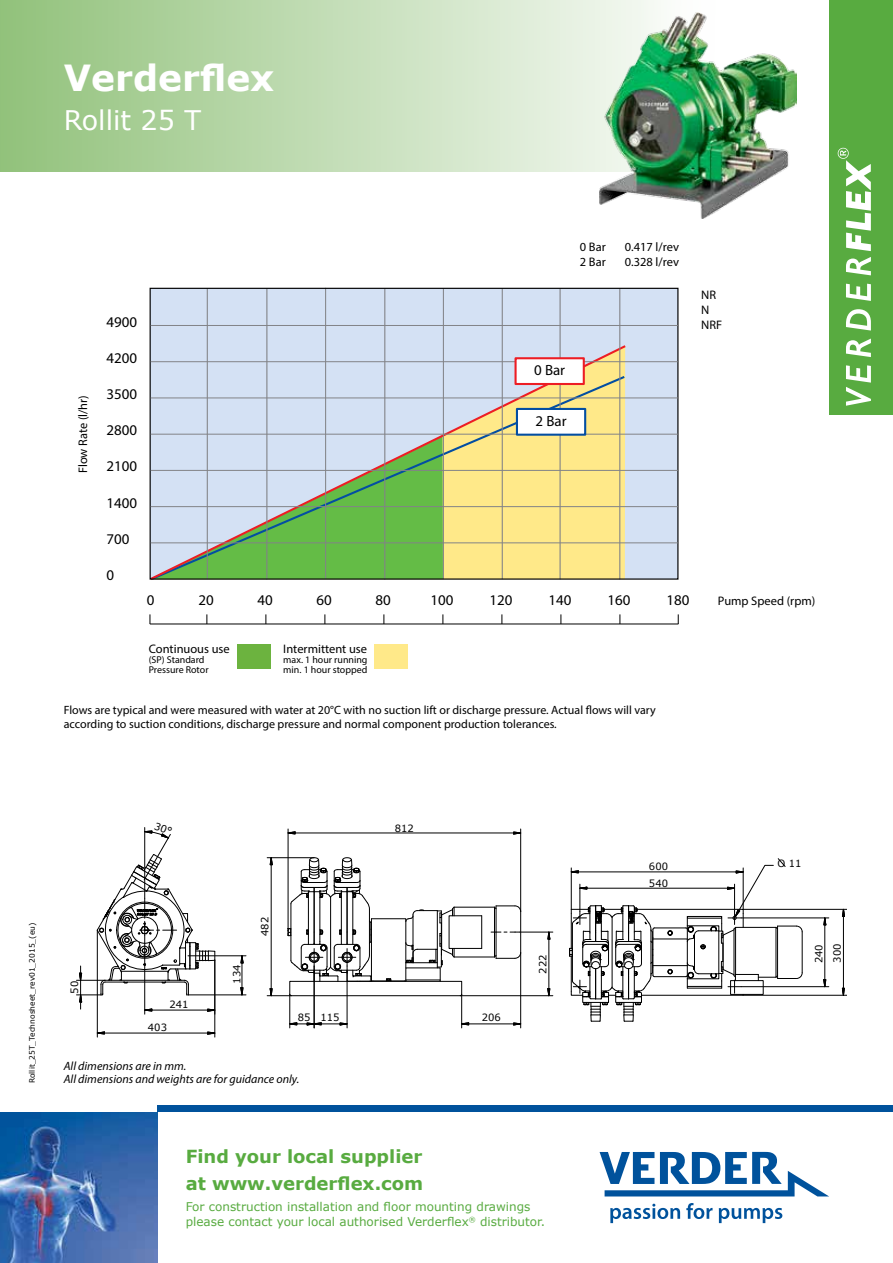
<style>
.page{position:relative;width:893px;height:1263px;background:#fff}
.page>*{position:absolute;margin:0;border:0;box-sizing:border-box;transform-origin:0 0}
.t1{font:700 36px "Verdana";color:#fff}
.t2{font:27px "Verdana";color:#fff}
.t3{font:700 18px/27px "Verdana";color:#58ab40}
.t4{font:14.85px "Myriad Pro";color:#000}
.t5{font:12.45px/14.9px "Myriad Pro";color:#000}
.t6{font:12px/13.5px "Myriad Pro";color:#000}
.t7{font:12px/15px "Verdana";color:#58ab40}
.t8{font:italic 12px/13.5px "Myriad Pro";color:#000}
.t9{font:10.05px "Verdana";color:#000}
.t10{font:9.9px/10.1px "Myriad Pro";color:#000}
.t11{font:7.5px "Verdana";color:#000}
</style>
<div class="page">
<div style="left:0;top:0;width:723px;height:171px;background:linear-gradient(to right,#91c17a,#fff)"></div>
<div style="left:157px;top:1106px;width:736px;height:6px;background:#00529c"></div>
<svg style="left:610px;top:1204px;width:70px;height:19px"></svg>
<svg style="left:686px;top:1203px;width:26px;height:16px"></svg>
<svg style="left:719px;top:1208px;width:63px;height:15px"></svg>
<svg style="left:600px;top:1152px;width:229px;height:44px"></svg>
<div style="left:829px;top:0;width:64px;height:415px;background:#58ab40"></div>
<svg style="left:846px;top:365px;width:25px;height:41px"></svg>
<svg style="left:846px;top:339px;width:25px;height:18px"></svg>
<svg style="left:846px;top:309px;width:25px;height:22px"></svg>
<svg style="left:846px;top:284px;width:25px;height:17px"></svg>
<svg style="left:846px;top:257px;width:25px;height:18px"></svg>
<svg style="left:838px;top:148px;width:33px;height:103px"></svg>
<img style="left:0;top:1112px;width:157px;height:151px">
<img style="left:600px;top:12px;width:196px;height:206px">
<hr style="left:150px;top:624px;width:528px;height:1px;background:#000">
<div style="left:150px;top:288px;width:528px;height:291px;background:#d4e1f4"></div>
<svg style="left:149px;top:343px;width:479px;height:237px"></svg>
<hr style="left:267px;top:289px;width:1px;height:290px;background:#828387">
<hr style="left:619px;top:289px;width:1px;height:290px;background:#828387">
<hr style="left:560px;top:289px;width:1px;height:290px;background:#828387">
<hr style="left:502px;top:288px;width:1px;height:291px;background:#828387">
<hr style="left:443px;top:288px;width:1px;height:291px;background:#828387">
<hr style="left:384px;top:289px;width:1px;height:290px;background:#828387">
<hr style="left:325px;top:288px;width:1px;height:291px;background:#828387">
<hr style="left:207px;top:288px;width:1px;height:291px;background:#828387">
<div style="left:150px;top:288px;width:528px;height:292px;border:1px solid #000"></div>
<hr style="left:151px;top:325px;width:527px;height:1px;background:#828387">
<hr style="left:151px;top:361px;width:527px;height:1px;background:#828387">
<hr style="left:151px;top:398px;width:527px;height:1px;background:#828387">
<hr style="left:151px;top:434px;width:527px;height:1px;background:#828387">
<hr style="left:151px;top:470px;width:527px;height:1px;background:#828387">
<hr style="left:151px;top:506px;width:527px;height:1px;background:#828387">
<hr style="left:151px;top:542px;width:527px;height:1px;background:#828387">
<div style="left:517px;top:409px;width:68px;height:26px;background:#fff"></div>
<div style="left:516px;top:408px;width:70px;height:28px;border:2px solid #034ea2"></div>
<div style="left:516px;top:358px;width:68px;height:26px;background:#fff"></div>
<div style="left:514px;top:357px;width:71px;height:28px;border:2px solid #ed1d24"></div>
<div style="left:375px;top:644px;width:33px;height:25px;background:#ffe989"></div>
<div style="left:237px;top:644px;width:34px;height:25px;background:#6cb33f"></div>
<div style="left:449px;top:915px;width:33px;height:34px;border:1px solid #000"></div>
<hr style="left:496px;top:906px;width:1px;height:52px;background:#000">
<hr style="left:520px;top:912px;width:1px;height:40px;background:#000">
<hr style="left:494px;top:907px;width:1px;height:50px;background:#000">
<svg style="left:493px;top:952px;width:27px;height:7px"></svg>
<svg style="left:493px;top:905px;width:27px;height:7px"></svg>
<hr style="left:454px;top:907px;width:40px;height:1px;background:#000">
<hr style="left:454px;top:957px;width:40px;height:1px;background:#000">
<hr style="left:289px;top:994px;width:1px;height:34px;background:#000">
<svg style="left:289px;top:1022px;width:58px;height:4px"></svg>
<hr style="left:314px;top:966px;width:1px;height:62px;background:#000">
<hr style="left:347px;top:966px;width:1px;height:62px;background:#000">
<svg style="left:462px;top:1022px;width:7px;height:4px"></svg>
<svg style="left:513px;top:1022px;width:9px;height:4px"></svg>
<hr style="left:469px;top:1023px;width:45px;height:1px;background:#000">
<hr style="left:461px;top:994px;width:1px;height:34px;background:#000">
<hr style="left:520px;top:952px;width:1px;height:76px;background:#000">
<svg style="left:491px;top:932px;width:29px;height:1px"></svg>
<svg style="left:547px;top:988px;width:4px;height:9px"></svg>
<svg style="left:547px;top:931px;width:4px;height:18px"></svg>
<hr style="left:548px;top:939px;width:1px;height:50px;background:#000">
<hr style="left:520px;top:932px;width:33px;height:1px;background:#000">
<hr style="left:460px;top:995px;width:93px;height:1px;background:#000">
<svg style="left:287px;top:831px;width:9px;height:4px"></svg>
<svg style="left:513px;top:831px;width:9px;height:4px"></svg>
<hr style="left:295px;top:833px;width:219px;height:1px;background:#000">
<hr style="left:288px;top:829px;width:1px;height:100px;background:#000">
<hr style="left:520px;top:829px;width:1px;height:83px;background:#000">
<svg style="left:267px;top:853px;width:195px;height:148px"></svg>
<hr style="left:267px;top:857px;width:47px;height:1px;background:#000">
<svg style="left:823px;top:979px;width:4px;height:9px"></svg>
<svg style="left:823px;top:918px;width:4px;height:17px"></svg>
<hr style="left:824px;top:925px;width:1px;height:55px;background:#000">
<hr style="left:741px;top:917px;width:88px;height:1px;background:#000">
<hr style="left:741px;top:986px;width:88px;height:1px;background:#000">
<svg style="left:842px;top:987px;width:3px;height:8px"></svg>
<svg style="left:842px;top:908px;width:3px;height:19px"></svg>
<hr style="left:843px;top:916px;width:1px;height:72px;background:#000">
<hr style="left:743px;top:995px;width:103px;height:1px;background:#000">
<hr style="left:743px;top:909px;width:103px;height:1px;background:#000">
<svg style="left:240px;top:956px;width:4px;height:40px"></svg>
<hr style="left:205px;top:955px;width:41px;height:1px;background:#000">
<hr style="left:188px;top:994px;width:58px;height:1px;background:#000">
<hr style="left:144px;top:935px;width:1px;height:79px;background:#000">
<svg style="left:96px;top:1031px;width:9px;height:4px"></svg>
<svg style="left:207px;top:1031px;width:9px;height:4px"></svg>
<hr style="left:104px;top:1033px;width:104px;height:1px;background:#000">
<hr style="left:214px;top:960px;width:1px;height:77px;background:#000">
<hr style="left:97px;top:930px;width:1px;height:107px;background:#000">
<svg style="left:569px;top:858px;width:234px;height:164px"></svg>
<svg style="left:76px;top:827px;width:144px;height:185px"></svg>
<h1 class="t1" style="left:64px;top:53px;width:212px">Verderflex</h1>
<h2 class="t2" style="left:64px;top:102px;width:139px">Rollit 25 T</h2>
<p class="t5" style="left:75px;top:473px;width:79px;rotate:-90deg">Flow Rate (l/hr)</p>
<p class="t4" style="left:107px;top:312px;width:32px">4900</p>
<p class="t4" style="left:107px;top:349px;width:32px">4200</p>
<p class="t4" style="left:107px;top:385px;width:32px">3500</p>
<p class="t4" style="left:107px;top:421px;width:32px">2800</p>
<p class="t4" style="left:107px;top:457px;width:32px">2100</p>
<p class="t4" style="left:107px;top:493px;width:32px">1400</p>
<p class="t4" style="left:107px;top:530px;width:25px">700</p>
<p class="t4" style="left:107px;top:566px;width:9px">0</p>
<p class="t5" style="left:580px;top:239px;width:27px">0 Bar</p>
<p class="t5" style="left:625px;top:239px;width:56px">0.417 l/rev</p>
<p class="t5" style="left:580px;top:254px;width:27px">2 Bar</p>
<p class="t5" style="left:625px;top:254px;width:56px">0.328 l/rev</p>
<p class="t4" style="left:534px;top:361px;width:33px">0 Bar</p>
<p class="t4" style="left:536px;top:412px;width:33px">2 Bar</p>
<p class="t5" style="left:701px;top:288px;width:22px">NR<br>N<br>NRF</p>
<p class="t4" style="left:198px;top:590px;width:17px">20</p>
<p class="t4" style="left:257px;top:590px;width:17px">40</p>
<p class="t4" style="left:316px;top:590px;width:17px">60</p>
<p class="t4" style="left:375px;top:590px;width:17px">80</p>
<p class="t4" style="left:430px;top:590px;width:25px">100</p>
<p class="t4" style="left:489px;top:590px;width:25px">120</p>
<p class="t4" style="left:548px;top:590px;width:25px">140</p>
<p class="t4" style="left:608px;top:590px;width:25px">160</p>
<p class="t4" style="left:667px;top:590px;width:25px">180</p>
<p class="t4" style="left:147px;top:590px;width:9px">0</p>
<p class="t5" style="left:718px;top:593px;width:99px">Pump Speed (rpm)</p>
<p class="t5" style="left:149px;top:641px;width:82px">Continuous use</p>
<p class="t10" style="left:149px;top:654px;width:61px">(SP) Standard<br>Pressure Rotor</p>
<p class="t5" style="left:283px;top:641px;width:85px">Intermittent use</p>
<p class="t10" style="left:283px;top:654px;width:86px">max. 1 hour running min. 1 hour stopped</p>
<p class="t6" style="left:64px;top:703px;width:593px">Flows are typical and were measured with water at 20°C with no suction lift or discharge pressure. Actual flows will vary according to suction conditions, discharge pressure and normal component production tolerances.</p>
<p class="t9" style="left:395px;top:821px;width:21px">812</p>
<p class="t11" style="left:27px;top:1083px;width:162px;rotate:-90deg">Rollit_25T_Technosheet_rev01_2015_(eu)</p>
<p class="t9" style="left:68px;top:994px;width:14px;rotate:-90deg">50</p>
<p class="t9" style="left:169px;top:997px;width:21px">241</p>
<p class="t9" style="left:148px;top:1020px;width:21px">403</p>
<p class="t9" style="left:230px;top:984px;width:21px;rotate:-90deg">134</p>
<p class="t9" style="left:258px;top:936px;width:21px;rotate:-90deg">482</p>
<p class="t9" style="left:298px;top:1011px;width:43px">85 115</p>
<p class="t8" style="left:64px;top:1059px;width:237px">All dimensions are in mm.<br>All dimensions and weights are for guidance only.</p>
<p class="t9" style="left:482px;top:1010px;width:21px">206</p>
<p class="t9" style="left:536px;top:974px;width:21px;rotate:-90deg">222</p>
<h3 class="t3" style="left:186px;top:1142px;width:239px">Find your local supplier at www.verderflex.com</h3>
<p class="t7" style="left:186px;top:1199px;width:361px">For construction installation and floor mounting drawings please contact your local authorised Verderflex<sup>®</sup> distributor.</p>
<p class="t9" style="left:649px;top:859px;width:21px">600</p>
<p class="t9" style="left:649px;top:876px;width:21px">540</p>
<p class="t9" style="left:778px;top:856px;width:26px">O 11</p>
<p class="t9" style="left:812px;top:963px;width:21px;rotate:-90deg">240</p>
<p class="t9" style="left:830px;top:963px;width:21px;rotate:-90deg">300</p>
</div>
